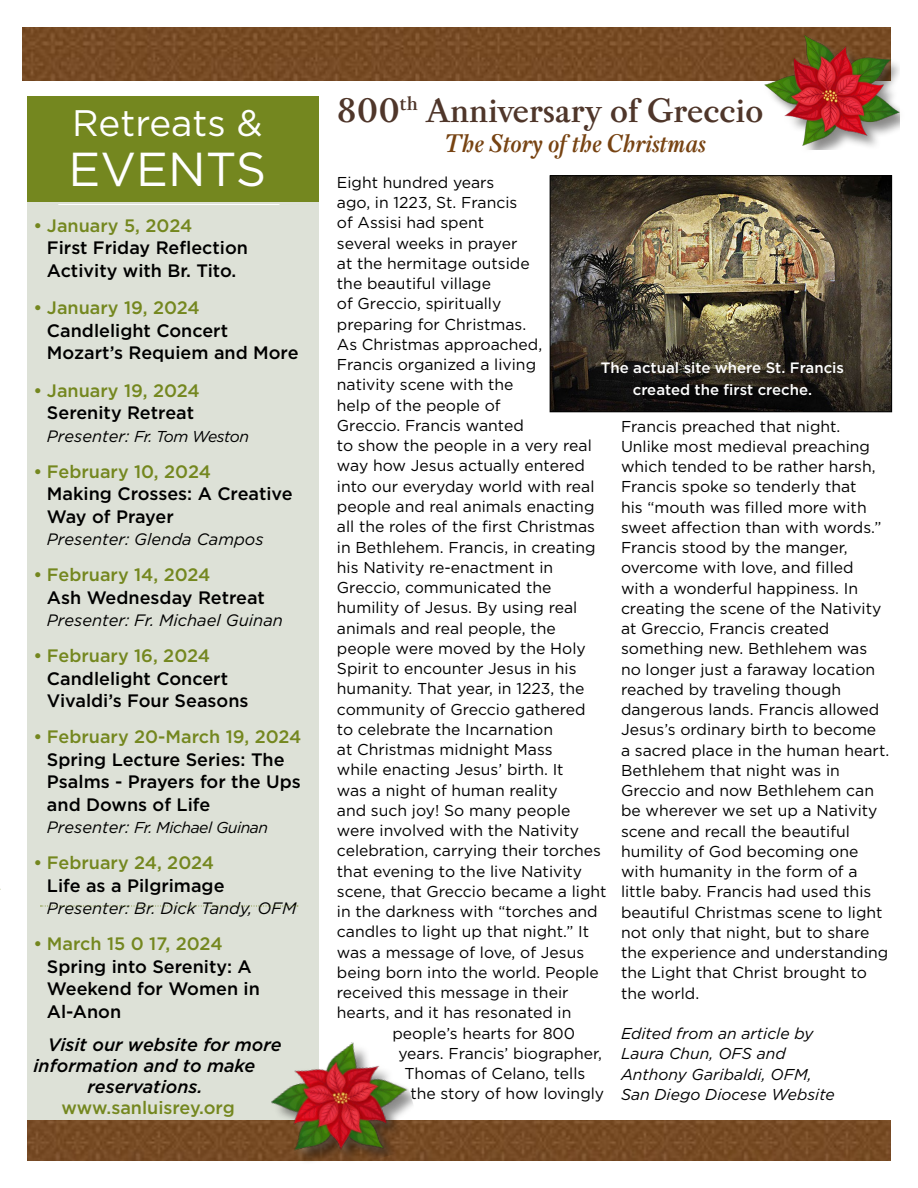
<style>
.page{position:relative;width:918px;height:1188px;background:#fff}
.page>*{position:absolute;margin:0;border:0;box-sizing:border-box;transform-origin:0 0}
.t1{font:47.7px "Gotham";color:#fff}
.t2{font:36.9px "Gotham";color:#fff}
.t3{font:600 36px "Pradell";color:#4f362a}
.t4{font:italic 600 27px "Pradell";color:#774312}
.t5{font:500 18px/22.5px "Gotham";color:#000}
.t6{font:500 18px "Gotham";color:#74871f}
.t7{font:italic 500 18px "Gotham";color:#000}
.t8{font:italic 16.5px "Gotham";color:#000}
.t9{font:15.75px/20.2px "Gotham";color:#000}
.t10{font:italic 15.75px/20.2px "Gotham";color:#000}
.t11{font:italic 15.75px "Gotham";letter-spacing:-.03em;color:#000}
.t12{font:italic 15.75px "Gotham";letter-spacing:-.04em;color:#000}
.t13{font:500 15px/22.5px "Gotham";color:#fff;text-align:center}
.s1{font-size:16.5px}
</style>
<div class="page">
<div style="left:27px;top:202px;width:292px;height:928px;background:#dde1d7"></div>
<img style="left:22px;top:27px;width:869px;height:54px">
<img style="left:27px;top:1120px;width:864px;height:41px">
<div style="left:27px;top:96px;width:292px;height:106px;background:#74871f"></div>
<hr style="left:58px;top:204px;width:221px;height:1px;background:#fff">
<svg style="left:40px;top:906px;width:258px;height:1px"></svg>
<img style="left:552px;top:177px;width:338px;height:233px">
<div style="left:550px;top:175px;width:342px;height:237px;border:1px solid #000"></div>
<div style="left:763px;top:33px;width:144px;height:120px;background:#fff"></div>
<div style="left:766px;top:37px;width:133px;height:112px;background:#000;opacity:.41"></div>
<img style="left:764px;top:34px;width:135px;height:112px">
<img style="left:261px;top:1042px;width:163px;height:120px">
<h2 class="t2" style="left:72px;top:100px;width:192px">Retreats &amp;</h2>
<h1 class="t1" style="left:69px;top:138px;width:199px">EVENTS</h1>
<p class="t6" style="left:33px;top:214px;width:160px">• January 5, 2024</p>
<p class="t5" style="left:47px;top:237px;width:203px">First Friday Reflection<br>Activity with Br. Tito.</p>
<p class="t6" style="left:33px;top:296px;width:168px">• January 19, 2024</p>
<p class="t5" style="left:47px;top:319px;width:253px">Candlelight Concert<br>Mozart’s Requiem and More</p>
<p class="t6" style="left:33px;top:379px;width:168px">• January 19, 2024</p>
<p class="t5" style="left:47px;top:402px;width:149px">Serenity Retreat</p>
<p class="t12" style="left:47px;top:426px;width:204px"><span class="s1">Presenter:</span> Fr. Tom Weston</p>
<p class="t6" style="left:33px;top:460px;width:179px">• February 10, 2024</p>
<p class="t5" style="left:47px;top:483px;width:247px">Making Crosses: A Creative<br>Way of Prayer</p>
<p class="t8" style="left:47px;top:529px;width:218px">Presenter: Glenda Campos</p>
<p class="t6" style="left:33px;top:563px;width:179px">• February 14, 2024</p>
<p class="t5" style="left:47px;top:586px;width:219px">Ash Wednesday Retreat</p>
<p class="t8" style="left:47px;top:610px;width:238px">Presenter: Fr. Michael Guinan</p>
<p class="t6" style="left:33px;top:644px;width:178px">• February 16, 2024</p>
<p class="t5" style="left:47px;top:667px;width:203px">Candlelight Concert<br>Vivaldi’s Four Seasons</p>
<p class="t6" style="left:33px;top:725px;width:270px">• February 20-March 19, 2024</p>
<p class="t5" style="left:47px;top:748px;width:255px">Spring Lecture Series: The<br>Psalms - Prayers for the Ups and Downs of Life</p>
<p class="t11" style="left:47px;top:818px;width:223px"><span class="s1">Presenter:</span> Fr. Michael Guinan</p>
<p class="t6" style="left:33px;top:851px;width:182px">• February 24, 2024</p>
<p class="t5" style="left:47px;top:874px;width:179px">Life as a Pilgrimage</p>
<p class="t8" style="left:47px;top:898px;width:251px">Presenter: Br. Dick Tandy, OFM</p>
<p class="t6" style="left:33px;top:932px;width:191px">• March 15 0 17, 2024</p>
<p class="t5" style="left:47px;top:955px;width:215px">Spring into Serenity: A<br>Weekend for Women in<br>Al-Anon</p>
<p class="t7" style="left:48px;top:1032px;width:235px">Visit our website for more</p>
<p class="t7" style="left:34px;top:1053px;width:223px">information and to make</p>
<p class="t7" style="left:88px;top:1074px;width:117px">reservations.</p>
<p class="t6" style="left:62px;top:1095px;width:175px">www.sanluisrey.org</p>
<h3 class="t3" style="left:337px;top:89px;width:428px">800<sup>th</sup> Anniversary of Greccio</h3>
<h3 class="t4" style="left:445px;top:127px;width:263px">The Story of the Christmas</h3>
<p class="t9" style="left:337px;top:172px;width:159px">Eight hundred years</p>
<p class="t9" style="left:337px;top:192px;width:182px">ago, in 1223, St. Francis</p>
<p class="t9" style="left:337px;top:212px;width:149px">of Assisi had spent</p>
<p class="t9" style="left:337px;top:233px;width:182px">several weeks in prayer</p>
<p class="t9" style="left:337px;top:253px;width:194px">at the hermitage outside</p>
<p class="t9" style="left:337px;top:273px;width:156px">the beautiful village</p>
<p class="t9" style="left:337px;top:293px;width:166px">of Greccio, spiritually</p>
<p class="t9" style="left:337px;top:314px;width:191px">preparing for Christmas.</p>
<p class="t9" style="left:337px;top:334px;width:207px">As Christmas approached,</p>
<p class="t9" style="left:337px;top:354px;width:201px">Francis organized a living</p>
<p class="t9" style="left:337px;top:374px;width:178px">nativity scene with the</p>
<p class="t9" style="left:337px;top:395px;width:165px">help of the people of</p>
<p class="t9" style="left:337px;top:415px;width:188px">Greccio. Francis wanted</p>
<p class="t9" style="left:337px;top:435px;width:256px">to show the people in a very real</p>
<p class="t9" style="left:337px;top:455px;width:249px">way how Jesus actually entered</p>
<p class="t9" style="left:337px;top:476px;width:259px">into our everyday world with real</p>
<p class="t9" style="left:337px;top:496px;width:259px">people and real animals enacting</p>
<p class="t9" style="left:337px;top:516px;width:260px">all the roles of the first Christmas</p>
<p class="t9" style="left:337px;top:536px;width:260px">in Bethlehem. Francis, in creating</p>
<p class="t9" style="left:337px;top:557px;width:218px">his Nativity re-enactment in</p>
<p class="t9" style="left:337px;top:577px;width:216px">Greccio, communicated the</p>
<p class="t9" style="left:337px;top:597px;width:242px">humility of Jesus. By using real</p>
<p class="t9" style="left:337px;top:617px;width:220px">animals and real people, the</p>
<p class="t9" style="left:337px;top:638px;width:250px">people were moved by the Holy</p>
<p class="t9" style="left:337px;top:658px;width:241px">Spirit to encounter Jesus in his</p>
<p class="t9" style="left:337px;top:678px;width:249px">humanity. That year, in 1223, the</p>
<p class="t9" style="left:337px;top:699px;width:250px">community of Greccio gathered</p>
<p class="t9" style="left:337px;top:719px;width:218px">to celebrate the Incarnation</p>
<p class="t9" style="left:337px;top:739px;width:217px">at Christmas midnight Mass</p>
<p class="t9" style="left:337px;top:759px;width:228px">while enacting Jesus’ birth. It</p>
<p class="t9" style="left:337px;top:780px;width:222px">was a night of human reality</p>
<p class="t9" style="left:337px;top:800px;width:235px">and such joy! So many people</p>
<p class="t9" style="left:337px;top:820px;width:244px">were involved with the Nativity</p>
<p class="t9" style="left:337px;top:840px;width:266px">celebration, carrying their torches</p>
<p class="t9" style="left:337px;top:861px;width:247px">that evening to the live Nativity</p>
<p class="t9" style="left:337px;top:881px;width:271px">scene, that Greccio became a light</p>
<p class="t9" style="left:337px;top:901px;width:262px">in the darkness with “torches and</p>
<p class="t9" style="left:337px;top:921px;width:254px">candles to light up that night.” It</p>
<p class="t9" style="left:337px;top:942px;width:249px">was a message of love, of Jesus</p>
<p class="t9" style="left:337px;top:962px;width:264px">being born into the world. People</p>
<p class="t9" style="left:337px;top:982px;width:233px">received this message in their</p>
<p class="t9" style="left:337px;top:1002px;width:236px">hearts, and it has resonated in</p>
<p class="t9" style="left:392px;top:1023px;width:184px">people’s hearts for 800</p>
<p class="t9" style="left:398px;top:1043px;width:205px">years. Francis’ biographer,</p>
<p class="t9" style="left:404px;top:1063px;width:182px">Thomas of Celano, tells</p>
<p class="t9" style="left:410px;top:1083px;width:195px">the story of how lovingly</p>
<p class="t13" style="left:601px;top:356px;width:245px">The actual site where St. Francis created the first creche.</p>
<p class="t9" style="left:621px;top:416px;width:270px">Francis preached that night.<br>Unlike most medieval preaching which tended to be rather harsh,<br>Francis spoke so tenderly that<br>his “mouth was filled more with sweet affection than with words.”<br>Francis stood by the manger, overcome with love, and filled with a wonderful happiness. In creating the scene of the Nativity at Greccio, Francis created something new. Bethlehem was no longer just a faraway location reached by traveling though dangerous lands. Francis allowed<br>Jesus’s ordinary birth to become a sacred place in the human heart.<br>Bethlehem that night was in<br>Greccio and now Bethlehem can be wherever we set up a Nativity scene and recall the beautiful humility of God becoming one with humanity in the form of a little baby. Francis had used this beautiful Christmas scene to light not only that night, but to share the experience and understanding the Light that Christ brought to the world.</p>
<p class="t10" style="left:621px;top:1023px;width:215px">Edited from an article by<br>Laura Chun, OFS and<br>Anthony Garibaldi, OFM,<br>San Diego Diocese Website</p>
</div>
